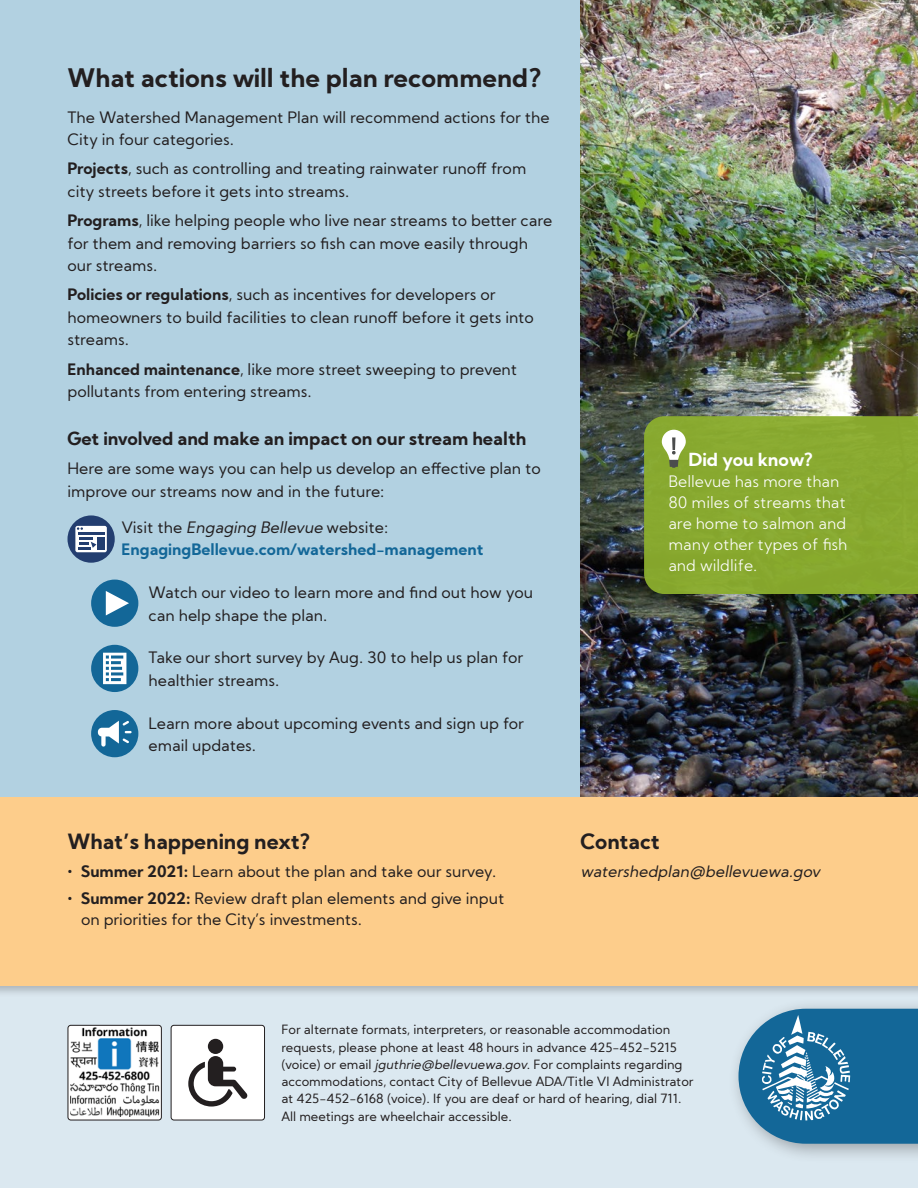
<style>
.page{position:relative;width:918px;height:1188px;background:#fff}
.page>*{position:absolute;margin:0;border:0;box-sizing:border-box;transform-origin:0 0}
.head{font:700 25.5px "Kumbh Sans";color:#231f20}
.head-2{font:700 21px "Kumbh Sans";color:#231f20}
.head-3{font:700 18px "Kumbh Sans";color:#231f20}
.copy{font:700 18px "Kumbh Sans";color:#fff}
.bullet{font:15.75px/22.5px "Kumbh Sans";color:#231f20}
.copy-2{font:15.75px/22.5px "Kumbh Sans";color:#231f20}
.copy-3{font:300 15.75px/21px "Kumbh Sans";color:#fff}
.bullet-2{font:700 15.75px/22.5px "Kumbh Sans";color:#136798}
.copy-4{font:italic 15.75px "Kumbh Sans";color:#231f20}
.copy-5{font:12.75px/17.2px "Kumbh Sans";color:#231f20}
.s1{font-weight:700}
.s2{font-weight:400;color:#231f20}
.s3{font-weight:400;font-style:italic;color:#231f20}
.s4{font-style:italic}
</style>
<div class="page">
<div style="left:0;top:986px;width:918px;height:202px;background:#dbe8f0"></div>
<div style="left:0;top:672px;width:918px;height:326px;background:#231f20;opacity:.25"></div>
<div style="left:0;top:675px;width:918px;height:311px;background:#fdcd8b"></div>
<div style="left:0;top:0;width:918px;height:796px;background:#b2d1e1"></div>
<img style="left:580px;top:0;width:338px;height:796px">
<div style="left:68px;top:1025px;width:93px;height:95px;background:#fff;border-radius:3px"></div>
<div style="left:68px;top:1025px;width:94px;height:95px;border:1px solid #231f20;border-radius:3px"></div>
<img style="left:70px;top:1027px;width:89px;height:90px">
<div style="left:171px;top:1025px;width:94px;height:95px;background:#fff;border-radius:3px"></div>
<div style="left:171px;top:1025px;width:94px;height:95px;border:1px solid #231f20;border-radius:3px"></div>
<svg style="left:188px;top:1039px;width:60px;height:68px"></svg>
<div style="left:729px;top:998px;width:189px;height:166px;background:#231f20;opacity:.35"></div>
<svg style="left:739px;top:1009px;width:179px;height:135px;background:#3b80a9"></svg>
<div style="left:644px;top:416px;width:274px;height:178px;background:#88a92f"></div>
<svg style="left:662px;top:430px;width:24px;height:38px"></svg>
<div style="left:91px;top:580px;width:47px;height:47px;background:#136798;border-radius:50%"></div>
<svg style="left:106px;top:591px;width:23px;height:24px"></svg>
<div style="left:91px;top:645px;width:47px;height:47px;background:#136798;border-radius:50%"></div>
<svg style="left:103px;top:653px;width:23px;height:31px"></svg>
<div style="left:68px;top:515px;width:47px;height:48px;background:#233e70;border-radius:50%"></div>
<div style="left:75px;top:526px;width:32px;height:26px;background:#fff;border-radius:2px"></div>
<hr style="left:79px;top:532px;width:26px;height:3px;background:#233e70">
<hr style="left:79px;top:537px;width:14px;height:3px;background:#233e70">
<div style="left:98px;top:537px;width:7px;height:13px;background:#233e70"></div>
<svg style="left:77px;top:527px;width:6px;height:3px"></svg>
<svg style="left:79px;top:542px;width:17px;height:8px"></svg>
<div style="left:91px;top:710px;width:47px;height:47px;background:#136798;border-radius:50%"></div>
<svg style="left:98px;top:721px;width:34px;height:26px"></svg>
<p class="head" style="left:68px;top:61px;width:476px">What actions will the plan recommend?</p>
<p class="copy-2" style="left:68px;top:106px;width:484px">The Watershed Management Plan will recommend actions for the<br>City in four categories.</p>
<p class="bullet" style="left:68px;top:157px;width:460px"><span class="s1">Projects</span>, such as controlling and treating rainwater runoff from city streets before it gets into streams.</p>
<p class="bullet" style="left:68px;top:209px;width:487px"><span class="s1">Programs</span>, like helping people who live near streams to better care for them and removing barriers so fish can move easily through our streams.</p>
<p class="bullet" style="left:68px;top:283px;width:468px"><span class="s1">Policies or regulations</span>, such as incentives for developers or homeowners to build facilities to clean runoff before it gets into streams.</p>
<p class="bullet" style="left:68px;top:358px;width:451px"><span class="s1">Enhanced maintenance</span>, like more street sweeping to prevent pollutants from entering streams.</p>
<p class="head-3" style="left:68px;top:427px;width:460px">Get involved and make an impact on our stream health</p>
<p class="copy-2" style="left:68px;top:457px;width:475px">Here are some ways you can help us develop an effective plan to improve our streams now and in the future:</p>
<p class="bullet-2" style="left:122px;top:516px;width:363px"><span class="s2">Vi s i t t h e</span> <span class="s3">Engaging Bellevue</span> <span class="s2">we b s i t e :<br></span>EngagingBellevue.com/watershed-management</p>
<p class="bullet" style="left:148px;top:581px;width:386px">Watch our video to learn more and find out how you can help shape the plan.</p>
<p class="bullet" style="left:148px;top:646px;width:376px">Take our short survey by Aug. 30 to help us plan for healthier streams.</p>
<p class="bullet" style="left:148px;top:712px;width:377px">Learn more about upcoming events and sign up for email updates.</p>
<p class="copy" style="left:689px;top:448px;width:126px">Did you know?</p>
<p class="copy-3" style="left:668px;top:471px;width:180px">Bellevue has more than<br>80 miles of streams that are home to salmon and many other types of fish and wildlife.</p>
<p class="head-2" style="left:68px;top:828px;width:245px">What’s happening next?</p>
<p class="bullet" style="left:68px;top:860px;width:430px"><span class="s1">• Summer 2021:</span> Learn about the plan and take our survey.</p>
<p class="bullet" style="left:81px;top:888px;width:425px;line-height:21px;text-indent:-14px"><span class="s1">• Summer 2022:</span> Review draft plan elements and give input on priorities for the City’s investments.</p>
<p class="head-2" style="left:580px;top:828px;width:81px">Contact</p>
<p class="copy-4" style="left:580px;top:861px;width:244px">watershedplan@bellevuewa.gov</p>
<p class="copy-5" style="left:281px;top:1021px;width:414px">For alternate formats, interpreters, or reasonable accommodation requests, please phone at least 48 hours in advance 425-452-5215 (voice) or email <span class="s4">jguthrie@bellevuewa.gov</span>. For complaints regarding accommodations, contact City of Bellevue ADA/Title VI Administrator at 425-452-6168 (voice). If you are deaf or hard of hearing, dial 711.<br>All meetings are wheelchair accessible.</p>
</div>
